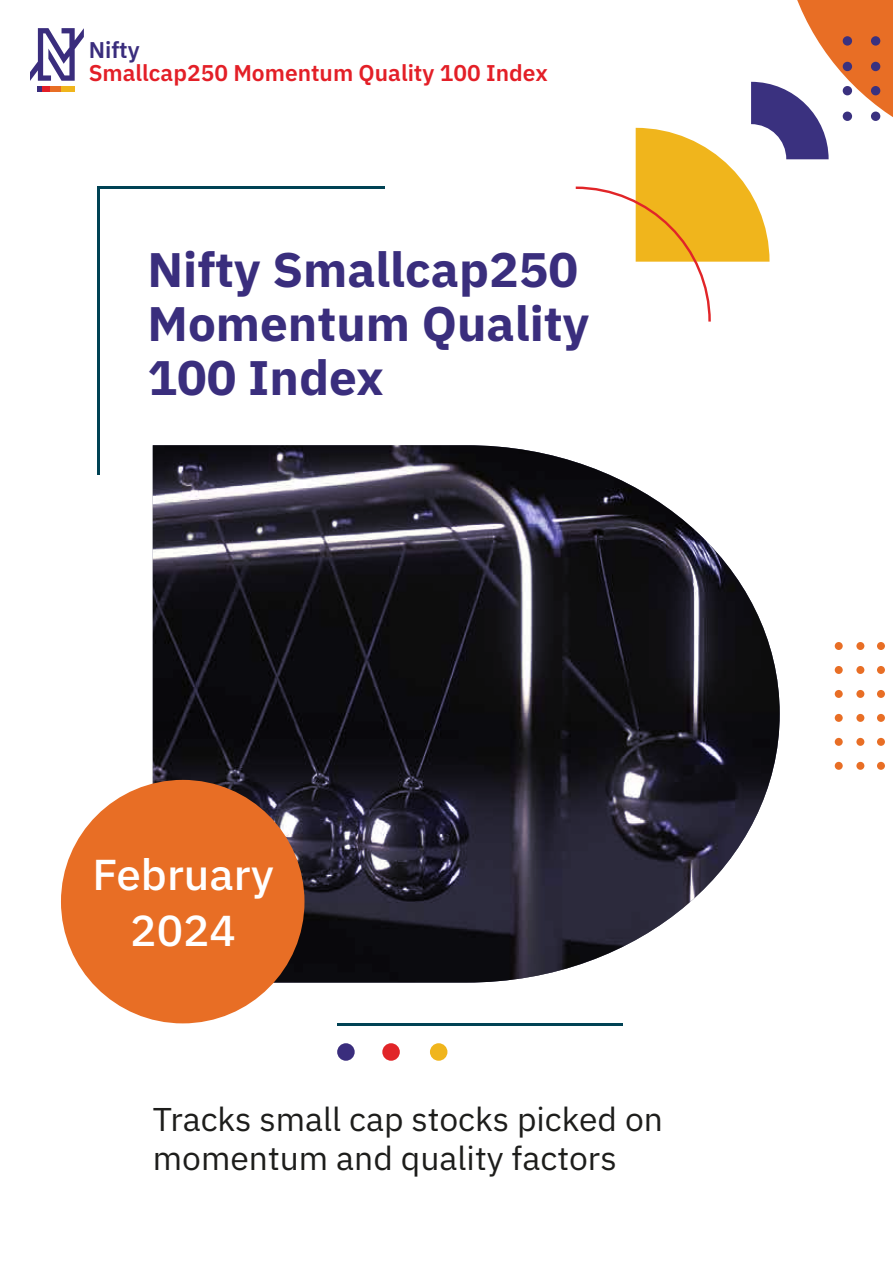
<style>
.page{position:relative;width:893px;height:1263px;background:#fff}
.page>*{position:absolute;margin:0;border:0;box-sizing:border-box;transform-origin:0 0}
.t1{font:700 48.45px/53.8px "IBM Plex Sans";color:#3a2e7d}
.t2{font:500 43.2px "IBM Plex Sans";color:#fff}
.t3{font:33px/39.6px "IBM Plex Sans";color:#1d1d1b}
.t4{font:600 22.8px "IBM Plex Sans";color:#e31f27}
.t5{font:600 22.8px "IBM Plex Sans";color:#3a2d7d}
</style>
<div class="page">
<svg style="left:576px;top:0;width:317px;height:322px"></svg>
<div style="left:337px;top:1043px;width:18px;height:18px;background:#3a2d7d;border-radius:50%"></div>
<div style="left:382px;top:1043px;width:18px;height:18px;background:#e12528;border-radius:50%"></div>
<div style="left:430px;top:1043px;width:17px;height:18px;background:#f0b51c;border-radius:50%"></div>
<hr style="left:337px;top:1023px;width:286px;height:3px;background:#004254">
<hr style="left:99px;top:186px;width:286px;height:3px;background:#004254">
<hr style="left:97px;top:186px;width:3px;height:289px;background:#004254">
<div style="left:877px;top:762px;width:8px;height:8px;background:#e86e25;border-radius:50%"></div>
<div style="left:877px;top:738px;width:8px;height:8px;background:#e86e25;border-radius:50%"></div>
<div style="left:877px;top:714px;width:8px;height:8px;background:#e86e25;border-radius:50%"></div>
<div style="left:877px;top:690px;width:8px;height:8px;background:#e86e25;border-radius:50%"></div>
<div style="left:877px;top:666px;width:8px;height:8px;background:#e86e25;border-radius:50%"></div>
<div style="left:877px;top:642px;width:8px;height:8px;background:#e86e25;border-radius:50%"></div>
<div style="left:856px;top:762px;width:8px;height:8px;background:#e86e25;border-radius:50%"></div>
<div style="left:856px;top:738px;width:8px;height:8px;background:#e86e25;border-radius:50%"></div>
<div style="left:856px;top:714px;width:8px;height:8px;background:#e86e25;border-radius:50%"></div>
<div style="left:856px;top:690px;width:8px;height:8px;background:#e86e25;border-radius:50%"></div>
<div style="left:856px;top:666px;width:8px;height:8px;background:#e86e25;border-radius:50%"></div>
<div style="left:856px;top:642px;width:8px;height:8px;background:#e86e25;border-radius:50%"></div>
<div style="left:835px;top:762px;width:8px;height:8px;background:#e86e25;border-radius:50%"></div>
<div style="left:835px;top:738px;width:8px;height:8px;background:#e86e25;border-radius:50%"></div>
<div style="left:835px;top:714px;width:8px;height:8px;background:#e86e25;border-radius:50%"></div>
<div style="left:835px;top:690px;width:8px;height:8px;background:#e86e25;border-radius:50%"></div>
<div style="left:835px;top:666px;width:8px;height:8px;background:#e86e25;border-radius:50%"></div>
<div style="left:835px;top:642px;width:8px;height:8px;background:#e86e25;border-radius:50%"></div>
<div style="left:843px;top:112px;width:9px;height:9px;background:#3a317f;border-radius:50%"></div>
<div style="left:871px;top:112px;width:9px;height:9px;background:#3a317f;border-radius:50%"></div>
<div style="left:843px;top:86px;width:9px;height:9px;background:#3a317f;border-radius:50%"></div>
<div style="left:871px;top:86px;width:9px;height:9px;background:#3a317f;border-radius:50%"></div>
<div style="left:843px;top:62px;width:9px;height:9px;background:#3a317f;border-radius:50%"></div>
<div style="left:871px;top:62px;width:9px;height:9px;background:#3a317f;border-radius:50%"></div>
<div style="left:843px;top:36px;width:9px;height:10px;background:#3a317f;border-radius:50%"></div>
<div style="left:871px;top:36px;width:9px;height:10px;background:#3a317f;border-radius:50%"></div>
<svg style="left:153px;top:445px;width:627px;height:537px;background:#3c3a42"></svg>
<div style="left:61px;top:780px;width:243px;height:243px;background:#e86e25;border-radius:50%"></div>
<svg style="left:30px;top:28px;width:54px;height:63px"></svg>
<p class="t5" style="left:89px;top:32px;width:53px">Nifty</p>
<p class="t4" style="left:89px;top:55px;width:461px">Smallcap250 Momentum Quality 100 Index</p>
<h1 class="t1" style="left:147px;top:239px;width:443px">Nifty Smallcap250<br>Momentum Quality<br>100 Index</h1>
<h2 class="t2" style="left:92px;top:841px;width:183px">February</h2>
<h2 class="t2" style="left:130px;top:897px;width:107px">2024</h2>
<p class="t3" style="left:153px;top:1096px;width:512px">Tracks small cap stocks picked on momentum and quality factors</p>
</div>
